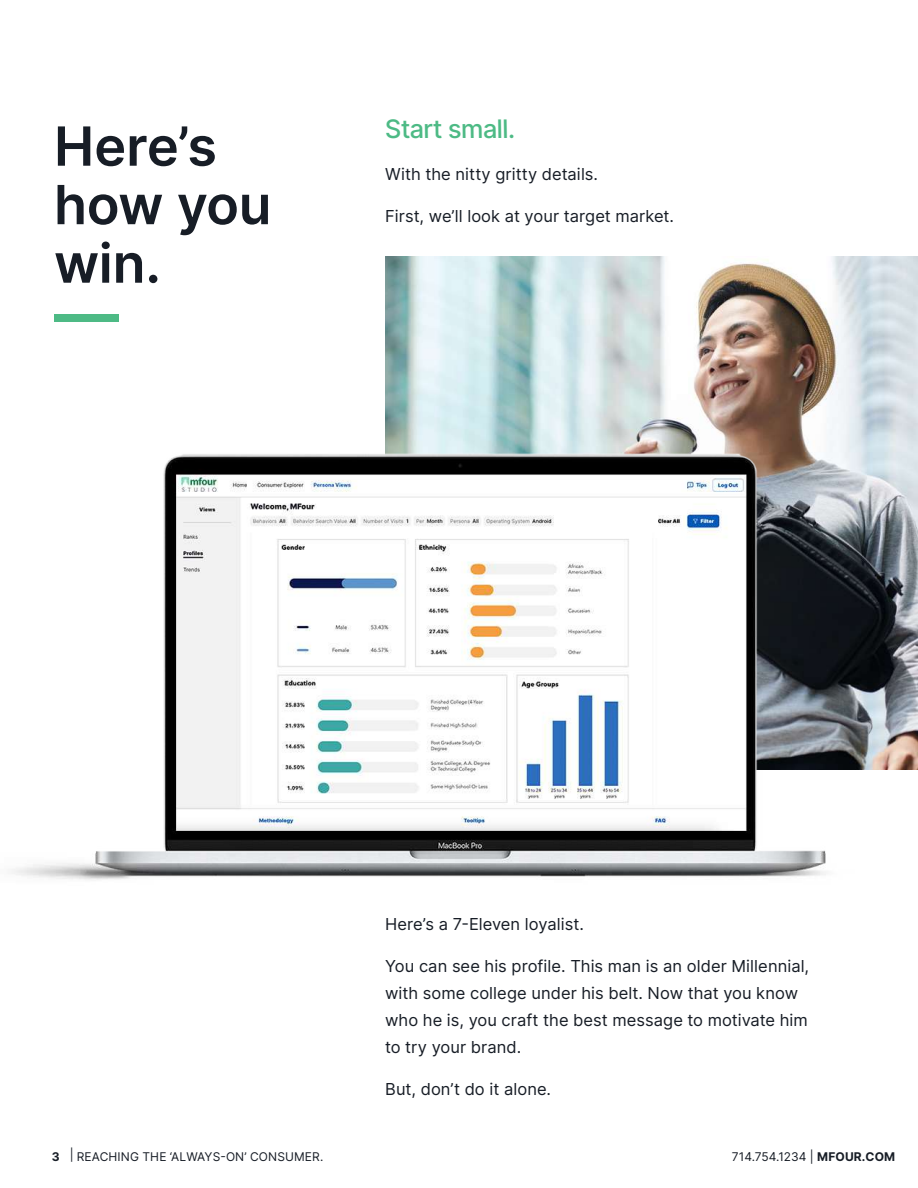
<style>
.page{position:relative;width:918px;height:1188px;background:#fff}
.page>*{position:absolute;margin:0;border:0;box-sizing:border-box;transform-origin:0 0}
.t1{font:600 54px/58.5px "Inter";letter-spacing:-.005em;color:#171d26}
.t2{font:500 25.5px "Inter";color:#4dba85}
.t3{font:16.5px/27px "Inter";letter-spacing:.005em;color:#171d26}
.t4{font:12px "Inter";letter-spacing:.01em;color:#171d26}
.s1{font-weight:700}
</style>
<div class="page">
<div style="left:54px;top:315px;width:65px;height:7px;background:#4dba85"></div>
<img style="left:385px;top:256px;width:533px;height:514px">
<img style="left:12px;top:434px;width:864px;height:446px">
<h1 class="t1" style="left:54px;top:116px;width:219px">Here’s how you win.</h1>
<h2 class="t2" style="left:385px;top:110px;width:132px">Start small.</h2>
<p class="t3" style="left:385px;top:160px;width:214px">With the nitty gritty details.</p>
<p class="t3" style="left:385px;top:202px;width:290px">First, we’ll look at your target market.</p>
<p class="t3" style="left:385px;top:910px;width:200px">Here’s a 7-Eleven loyalist.</p>
<p class="t3" style="left:385px;top:952px;width:426px">You can see his profile. This man is an older Millennial, with some college under his belt. Now that you know who he is, you craft the best message to motivate him to try your brand.</p>
<p class="t3" style="left:385px;top:1075px;width:167px">But, don’t do it alone.</p>
<p class="t4" style="left:52px;top:1148px;width:273px"><span class="s1">3</span> | REACHING THE ‘ALWAYS-ON’ CONSUMER.</p>
<p class="t4" style="left:732px;top:1148px;width:165px">714.754.1234 | <span class="s1">MFOUR.COM</span></p>
</div>
